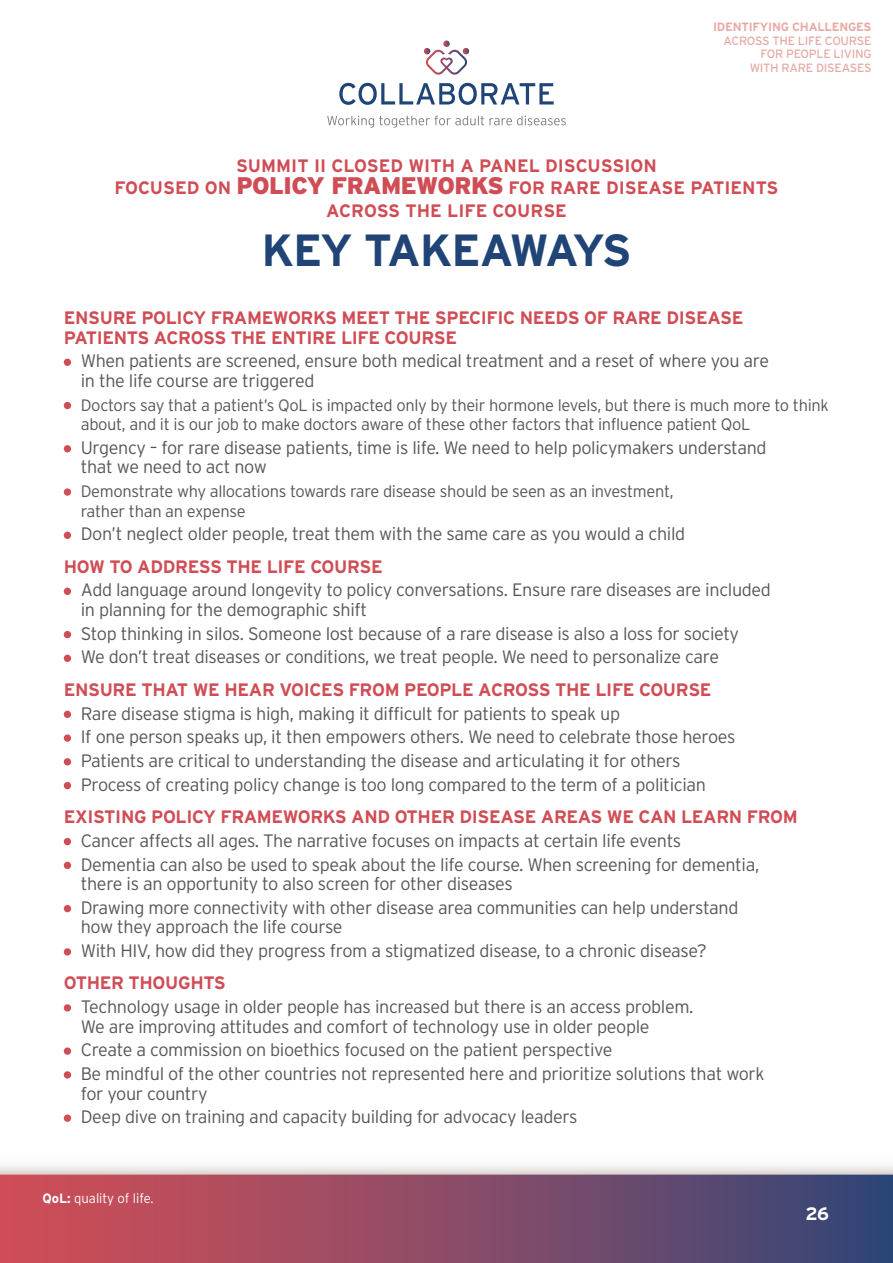
<style>
.page{position:relative;width:893px;height:1263px;background:#fff}
.page>*{position:absolute;margin:0;border:0;box-sizing:border-box;transform-origin:0 0}
.t1{font:700 45px "Interstate";letter-spacing:-.055em;color:#214477}
.t2{font:300 18px/23.7px "Interstate";letter-spacing:-.02em;color:#575756}
.t3{font:700 18px/19.5px "Interstate";letter-spacing:-.02em;color:#d04d55}
.t4{font:700 18px/22.5px "Interstate";color:#d04d55;text-align:center}
.t5{font:700 18px "Interstate";color:#fff}
.t6{font:300 16.5px/19.5px "Interstate";letter-spacing:-.02em;color:#575756}
.t7{font:300 13.5px "Interstate";color:#fff}
.t8{font:12px/13.5px "Interstate";letter-spacing:-.02em;color:#e7aba5;text-align:right}
.t9{font:700 12px "Interstate";letter-spacing:-.02em;color:#e7aba5}
.s1{font-weight:900;font-size:24px}
.s2{font-weight:700}
</style>
<div class="page">
<svg style="left:0;top:1165px;width:893px;height:10px"></svg>
<div style="left:0;top:1175px;width:893px;height:88px;background:linear-gradient(to right,#d94f56,#364778)"></div>
<svg style="left:327px;top:116px;width:157px;height:12px"></svg>
<svg style="left:490px;top:116px;width:76px;height:9px"></svg>
<svg style="left:339px;top:83px;width:215px;height:22px"></svg>
<svg style="left:424px;top:41px;width:45px;height:34px"></svg>
<div style="left:64px;top:359px;width:7px;height:7px;background:#d04d55;border-radius:50%"></div>
<div style="left:64px;top:402px;width:7px;height:7px;background:#d04d55;border-radius:50%"></div>
<div style="left:64px;top:445px;width:7px;height:7px;background:#d04d55;border-radius:50%"></div>
<div style="left:64px;top:488px;width:7px;height:8px;background:#d04d55;border-radius:50%"></div>
<div style="left:64px;top:532px;width:7px;height:7px;background:#d04d55;border-radius:50%"></div>
<div style="left:64px;top:588px;width:7px;height:7px;background:#d04d55;border-radius:50%"></div>
<div style="left:64px;top:631px;width:7px;height:7px;background:#d04d55;border-radius:50%"></div>
<div style="left:64px;top:655px;width:7px;height:7px;background:#d04d55;border-radius:50%"></div>
<div style="left:64px;top:711px;width:7px;height:7px;background:#d04d55;border-radius:50%"></div>
<div style="left:64px;top:734px;width:7px;height:8px;background:#d04d55;border-radius:50%"></div>
<div style="left:64px;top:758px;width:7px;height:7px;background:#d04d55;border-radius:50%"></div>
<div style="left:64px;top:782px;width:7px;height:7px;background:#d04d55;border-radius:50%"></div>
<div style="left:64px;top:838px;width:7px;height:7px;background:#d04d55;border-radius:50%"></div>
<div style="left:64px;top:862px;width:7px;height:7px;background:#d04d55;border-radius:50%"></div>
<div style="left:64px;top:905px;width:7px;height:7px;background:#d04d55;border-radius:50%"></div>
<div style="left:64px;top:948px;width:7px;height:7px;background:#d04d55;border-radius:50%"></div>
<div style="left:64px;top:1004px;width:7px;height:7px;background:#d04d55;border-radius:50%"></div>
<div style="left:64px;top:1047px;width:7px;height:8px;background:#d04d55;border-radius:50%"></div>
<div style="left:64px;top:1071px;width:7px;height:7px;background:#d04d55;border-radius:50%"></div>
<div style="left:64px;top:1114px;width:7px;height:8px;background:#d04d55;border-radius:50%"></div>
<p class="t9" style="left:713px;top:20px;width:160px">IDENTIFYING CHALLENGES</p>
<p class="t8" style="left:723px;top:34px;width:150px">ACROSS THE LIFE COURSE<br>FOR PEOPLE LIVING<br>WITH RARE DISEASES</p>
<p class="t4" style="left:114px;top:154px;width:665px">SUMMIT II CLOSED WITH A PANEL DISCUSSION<br>FOCUSED ON <span class="s1">POLICY FRAMEWORKS</span> FOR RARE DISEASE PATIENTS<br>ACROSS THE LIFE COURSE</p>
<h1 class="t1" style="left:262px;top:225px;width:371px">KEY TAKEAWAYS</h1>
<p class="t3" style="left:64px;top:308px;width:681px">ENSURE POLICY FRAMEWORKS MEET THE SPECIFIC NEEDS OF RARE DISEASE<br>PATIENTS ACROSS THE ENTIRE LIFE COURSE</p>
<p class="t2" style="left:81px;top:351px;width:690px;line-height:19.5px">When patients are screened, ensure both medical treatment and a reset of where you are in the life course are triggered</p>
<p class="t6" style="left:81px;top:395px;width:750px">Doctors say that a patient’s QoL is impacted only by their hormone levels, but there is much more to think about, and it is our job to make doctors aware of these other factors that influence patient QoL</p>
<p class="t2" style="left:81px;top:438px;width:687px;line-height:19.5px">Urgency – for rare disease patients, time is life. We need to help policymakers understand that we need to act now</p>
<p class="t6" style="left:81px;top:481px;width:594px">Demonstrate why allocations towards rare disease should be seen as an investment, rather than an expense</p>
<p class="t2" style="left:81px;top:522px;width:606px">Don’t neglect older people, treat them with the same care as you would a child</p>
<p class="t3" style="left:64px;top:556px;width:321px">HOW TO ADDRESS THE LIFE COURSE</p>
<p class="t2" style="left:81px;top:580px;width:692px;line-height:19.5px">Add language around longevity to policy conversations. Ensure rare diseases are included in planning for the demographic shift</p>
<p class="t2" style="left:81px;top:621px;width:660px">Stop thinking in silos. Someone lost because of a rare disease is also a loss for society<br>We don’t treat diseases or conditions, we treat people. We need to personalize care</p>
<p class="t3" style="left:64px;top:679px;width:649px">ENSURE THAT WE HEAR VOICES FROM PEOPLE ACROSS THE LIFE COURSE</p>
<p class="t2" style="left:81px;top:701px;width:656px">Rare disease stigma is high, making it difficult for patients to speak up<br>If one person speaks up, it then empowers others. We need to celebrate those heroes Patients are critical to understanding the disease and articulating it for others Process of creating policy change is too long compared to the term of a politician</p>
<p class="t3" style="left:64px;top:807px;width:736px">EXISTING POLICY FRAMEWORKS AND OTHER DISEASE AREAS WE CAN LEARN FROM</p>
<p class="t2" style="left:81px;top:828px;width:680px">Cancer affects all ages. The narrative focuses on impacts at certain life events<br>Dementia can also be used to speak about the life course. When screening for dementia,</p>
<p class="t2" style="left:81px;top:872px;width:659px">there is an opportunity to also screen for other diseases<br>Drawing more connectivity with other disease area communities can help understand</p>
<p class="t2" style="left:81px;top:915px;width:628px">how they approach the life course<br>With HIV, how did they progress from a stigmatized disease, to a chronic disease?</p>
<p class="t3" style="left:64px;top:973px;width:164px">OTHER THOUGHTS</p>
<p class="t2" style="left:81px;top:997px;width:614px;line-height:19.5px">Technology usage in older people has increased but there is an access problem.<br>We are improving attitudes and comfort of technology use in older people</p>
<p class="t2" style="left:81px;top:1038px;width:685px">Create a commission on bioethics focused on the patient perspective<br>Be mindful of the other countries not represented here and prioritize solutions that work</p>
<p class="t2" style="left:81px;top:1081px;width:498px">for your country<br>Deep dive on training and capacity building for advocacy leaders</p>
<p class="t7" style="left:43px;top:1191px;width:113px"><span class="s2">QoL:</span> quality of life.</p>
<p class="t5" style="left:806px;top:1203px;width:25px">26</p>
</div>
